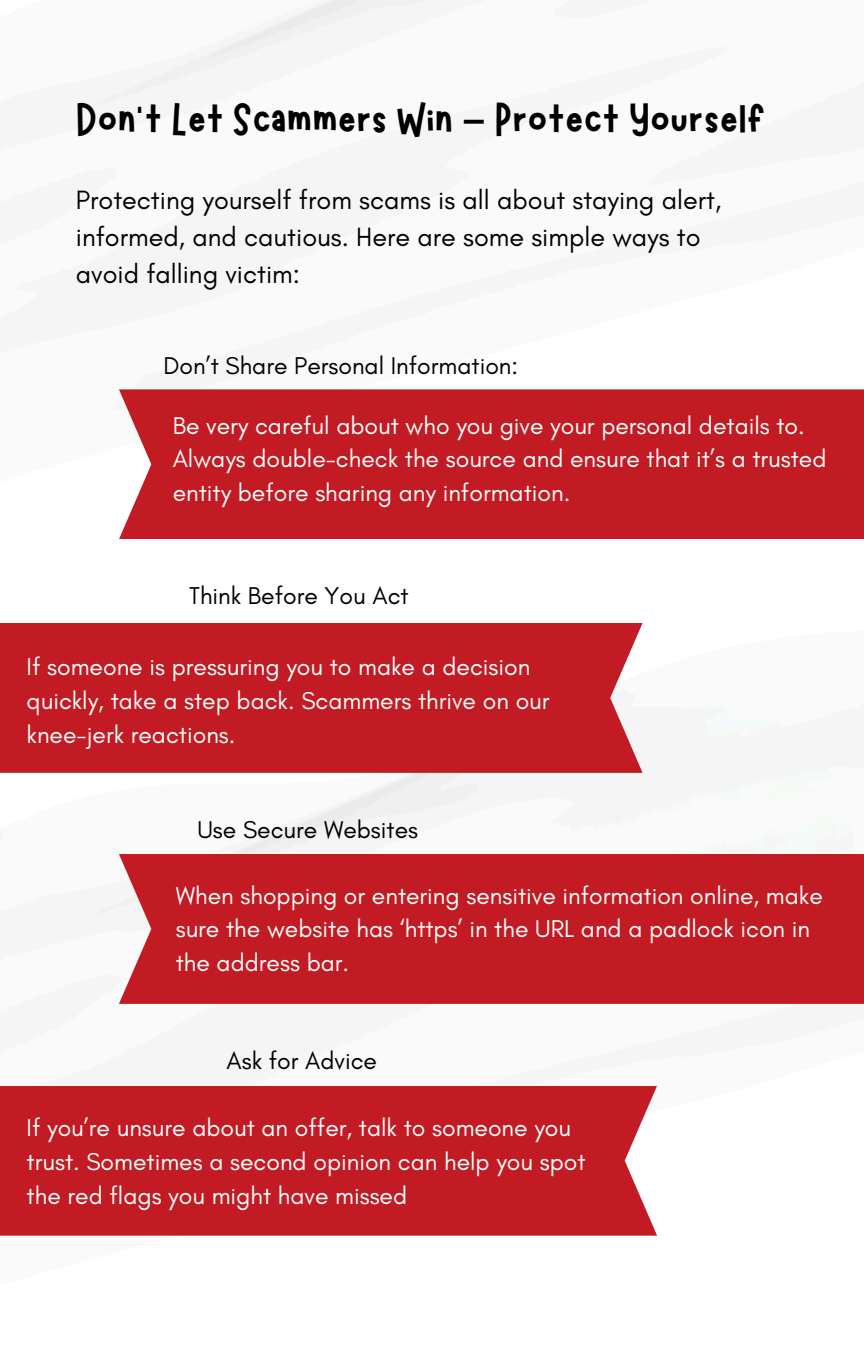
<style>
.page{position:relative;width:864px;height:1350px;background:#fff}
.page>*{position:absolute;margin:0;border:0;box-sizing:border-box;transform-origin:0 0}
.t1{font:47.25px "Marykate";color:#000}
.t2{font:27px/37.1px "Glacial Indifference";color:#000}
.t3{font:24.75px/33.8px "Glacial Indifference";color:#fefefe}
.t4{font:24.75px "Glacial Indifference";color:#000}
.s1{font-family:"Noto Sans Gurmukhi"}
</style>
<div class="page">
<div style="left:119px;top:389px;width:745px;height:150px;background:#c21b23"></div>
<div style="left:0;top:623px;width:643px;height:150px;background:#c21b23"></div>
<div style="left:0;top:1086px;width:657px;height:150px;background:#c21b23"></div>
<div style="left:119px;top:854px;width:745px;height:150px;background:#c21b23"></div>
<p class="t1" style="left:76px;top:88px;width:691px">Don’t Let Scammers Win <span class="s1">–</span> Protect Yourself</p>
<h1 class="t2" style="left:76px;top:181px;width:647px">Protecting yourself from scams is all about staying alert, informed, and cautious. Here are some simple ways to avoid falling victim:</h1>
<p class="t4" style="left:163px;top:351px;width:356px">Don’t Share Personal Information:</p>
<p class="t3" style="left:173px;top:408px;width:655px">Be very careful about who you give your personal details to.<br>Always double-check the source and ensure that it’s a trusted entity before sharing any information.</p>
<p class="t4" style="left:189px;top:581px;width:221px">Think Before You Act</p>
<p class="t3" style="left:27px;top:650px;width:524px">If someone is pressuring you to make a decision quickly, take a step back. Scammers thrive on our knee-jerk reactions.</p>
<p class="t4" style="left:197px;top:814px;width:222px">Use Secure Websites</p>
<p class="t3" style="left:176px;top:878px;width:649px">When shopping or entering sensitive information online, make sure the website has ‘https’ in the URL and a padlock icon in the address bar.</p>
<p class="t4" style="left:227px;top:1045px;width:152px">Ask for Advice</p>
<p class="t3" style="left:27px;top:1111px;width:560px">If you’re unsure about an offer, talk to someone you trust. Sometimes a second opinion can help you spot the red flags you might have missed</p>
</div>
